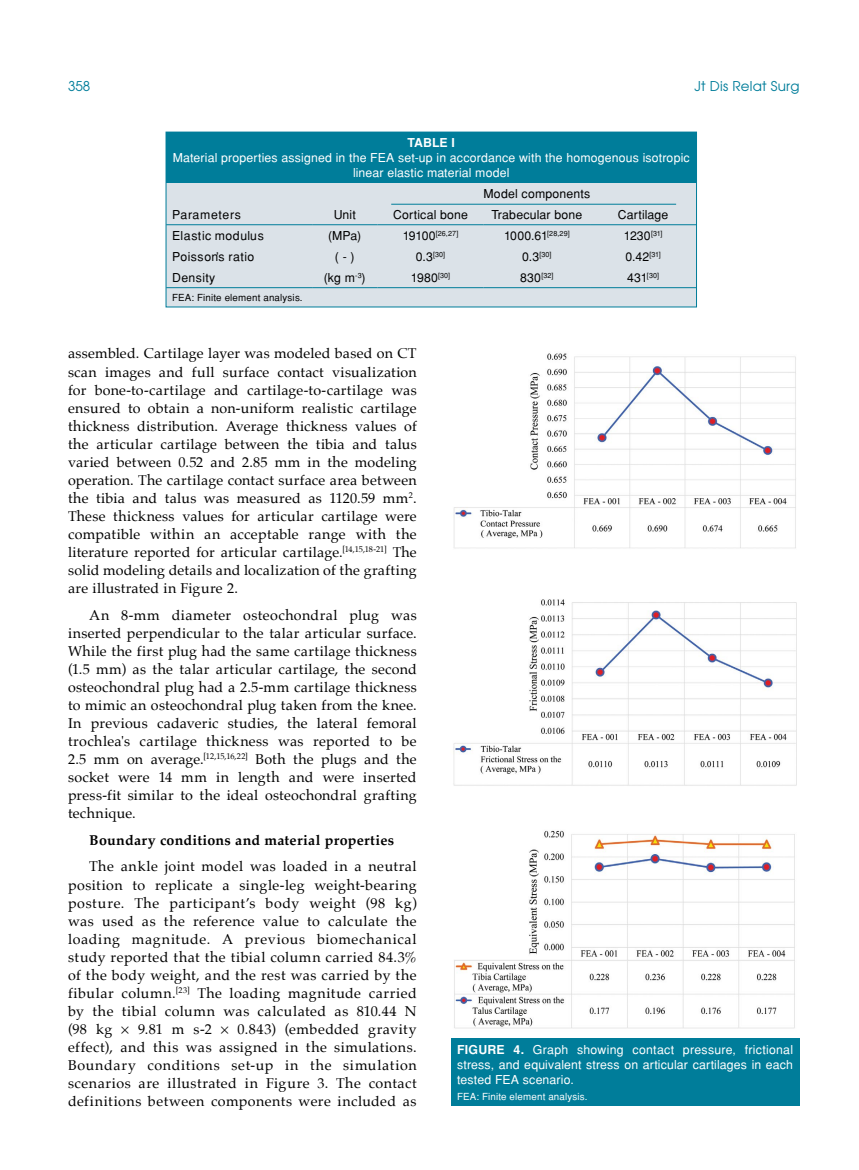
<style>
.page{position:relative;width:859px;height:1170px;background:#fff}
.page>*{position:absolute;margin:0;border:0;box-sizing:border-box;transform-origin:0 0}
.t1{font:14.25px/18px "Palatino";letter-spacing:.03em;color:#000;text-align:justify}
.t2{font:700 14.25px "Palatino";letter-spacing:.02em;color:#000}
.t3{font:13.5px "Avant Garde Tr";letter-spacing:.015em;color:#007d9a}
.t4{font:12.3px/15.3px "Helvetica Normal Tr";letter-spacing:.01em;color:#fff;text-align:center}
.t5{font:12.3px "Helvetica Normal Tr";letter-spacing:.015em;color:#000}
.t6{font:12.3px "Helvetica Normal Tr";letter-spacing:.04em;color:#000}
.t7{font:12.3px "Helvetica Normal Tr";letter-spacing:.05em;color:#000}
.t8{font:700 12.3px "Helvetica Tr";color:#fff}
.t9{font:9.75px "Helvetica Normal Tr";letter-spacing:.02em;color:#000}
.t10{font:9.75px "Helvetica Normal Tr";letter-spacing:.02em;color:#fff}
.t11{font:7.2px "Helvetica Normal Tr";letter-spacing:.015em;color:#000}
.s1{font-size:12.3px}
.s2{font-family:"Helvetica Tr";font-weight:700}
</style>
<div class="page">
<div style="left:166px;top:132px;width:530px;height:175px;background:#dbe2e8"></div>
<div style="left:166px;top:132px;width:530px;height:51px;background:#007d9a"></div>
<hr style="left:166px;top:287px;width:146px;height:1px;background:#007d9a">
<hr style="left:312px;top:287px;width:65px;height:1px;background:#007d9a">
<hr style="left:377px;top:287px;width:107px;height:1px;background:#007d9a">
<hr style="left:484px;top:287px;width:106px;height:1px;background:#007d9a">
<hr style="left:590px;top:287px;width:106px;height:1px;background:#007d9a">
<hr style="left:166px;top:224px;width:146px;height:1px;background:#007d9a">
<hr style="left:312px;top:224px;width:65px;height:1px;background:#007d9a">
<hr style="left:377px;top:224px;width:107px;height:1px;background:#007d9a">
<hr style="left:484px;top:224px;width:106px;height:1px;background:#007d9a">
<hr style="left:590px;top:224px;width:106px;height:1px;background:#007d9a">
<div style="left:166px;top:132px;width:531px;height:175px;border:1px solid #007d9a"></div>
<hr style="left:391px;top:204px;width:285px;height:1px;background:#007d9a">
<img style="left:453px;top:353px;width:344px;height:676px">
<div style="left:451px;top:1038px;width:348px;height:68px;background:#007d9a"></div>
<p class="t3" style="left:68px;top:77px;width:24px">358</p>
<p class="t3" style="left:694px;top:77px;width:106px">Jt Dis Relat Surg</p>
<p class="t8" style="left:407px;top:135px;width:49px">Table I</p>
<p class="t4" style="left:173px;top:150px;width:518px;line-height:14.7px">Material properties assigned in the FEA set-up in accordance with the homogenous isotropic linear elastic material model</p>
<p class="t5" style="left:483px;top:186px;width:108px">Model components</p>
<p class="t7" style="left:172px;top:207px;width:70px">Parameters</p>
<p class="t5" style="left:334px;top:207px;width:24px">Unit</p>
<p class="t5" style="left:393px;top:207px;width:76px">Cortical bone</p>
<p class="t5" style="left:491px;top:207px;width:92px">Trabecular bone</p>
<p class="t5" style="left:618px;top:207px;width:52px">Cartilage</p>
<p class="t6" style="left:172px;top:228px;width:93px">Elastic modulus</p>
<p class="t5" style="left:328px;top:228px;width:35px">(MPa)</p>
<p class="t11" style="left:403px;top:229px;width:57px"><span class="s1">19100</span>[26,27]</p>
<p class="t5" style="left:504px;top:228px;width:67px">1000.61<sup>[28,29]</sup></p>
<p class="t5" style="left:624px;top:228px;width:40px">1230<sup>[31]</sup></p>
<p class="t6" style="left:172px;top:249px;width:84px">Poisson’s ratio</p>
<p class="t5" style="left:335px;top:249px;width:21px">( - )</p>
<p class="t11" style="left:416px;top:250px;width:31px"><span class="s1">0.3</span>[30]</p>
<p class="t11" style="left:522px;top:250px;width:31px"><span class="s1">0.3</span>[30]</p>
<p class="t5" style="left:625px;top:249px;width:37px">0.42<sup>[31]</sup></p>
<p class="t5" style="left:172px;top:270px;width:45px">Density</p>
<p class="t5" style="left:324px;top:270px;width:43px">(kg m<sup>-3</sup>)</p>
<p class="t5" style="left:411px;top:270px;width:41px">1980<sup>[30]</sup></p>
<p class="t11" style="left:520px;top:271px;width:35px"><span class="s1">830</span>[32]</p>
<p class="t11" style="left:627px;top:271px;width:33px"><span class="s1">431</span>[30]</p>
<p class="t9" style="left:172px;top:291px;width:132px">FEA: Finite element analysis.</p>
<p class="t1" style="left:68px;top:344px;width:350px">assembled. Cartilage layer was modeled based on CT scan images and full surface contact visualization for bone-to-cartilage and cartilage-to-cartilage was ensured to obtain a non-uniform realistic cartilage thickness distribution. Average thickness values of the articular cartilage between the tibia and talus varied between 0.52 and 2.85 mm in the modeling operation. The cartilage contact surface area between the tibia and talus was measured as 1120.59 mm<sup>2</sup>.<br>These thickness values for articular cartilage were compatible within an acceptable range with the literature reported for articular cartilage.<sup>[14,15,18-21]</sup> The solid modeling details and localization of the grafting are illustrated in Figure 2.</p>
<p class="t1" style="left:68px;top:605px;width:350px;text-indent:21px">An 8-mm diameter osteochondral plug was inserted perpendicular to the talar articular surface.<br>While the first plug had the same cartilage thickness (1.5 mm) as the talar articular cartilage, the second osteochondral plug had a 2.5-mm cartilage thickness to mimic an osteochondral plug taken from the knee.<br>In previous cadaveric studies, the lateral femoral trochlea's cartilage thickness was reported to be 2.5 mm on average.<sup>[12,15,16,22]</sup> Both the plugs and the socket were 14 mm in length and were inserted press-fit similar to the ideal osteochondral grafting technique.</p>
<p class="t2" style="left:89px;top:827px;width:306px">Boundary conditions and material properties</p>
<p class="t1" style="left:68px;top:857px;width:350px;text-indent:21px">The ankle joint model was loaded in a neutral position to replicate a single-leg weight-bearing posture. The participant’s body weight (98 kg) was used as the reference value to calculate the loading magnitude. A previous biomechanical study reported that the tibial column carried 84.3% of the body weight, and the rest was carried by the fibular column.<sup>[23]</sup> The loading magnitude carried by the tibial column was calculated as 810.44 N (98 kg</p>
<p class="t1" style="left:68px;top:1019px;width:350px;text-indent:170px">0.843) (embedded gravity effect), and this was assigned in the simulations.<br>Boundary conditions set-up in the simulation scenarios are illustrated in Figure 3. The contact definitions between components were included as</p>
<p class="t1" style="left:138px;top:1019px;width:75px">9.81 m s-2</p>
<p class="t4" style="left:457px;top:1041px;width:337px;text-align:justify"><span class="s2">FIGURE 4.</span> Graph showing contact pressure, frictional stress, and equivalent stress on articular cartilages in each tested FEA scenario.</p>
<p class="t10" style="left:457px;top:1090px;width:132px">FEA: Finite element analysis.</p>
</div>
